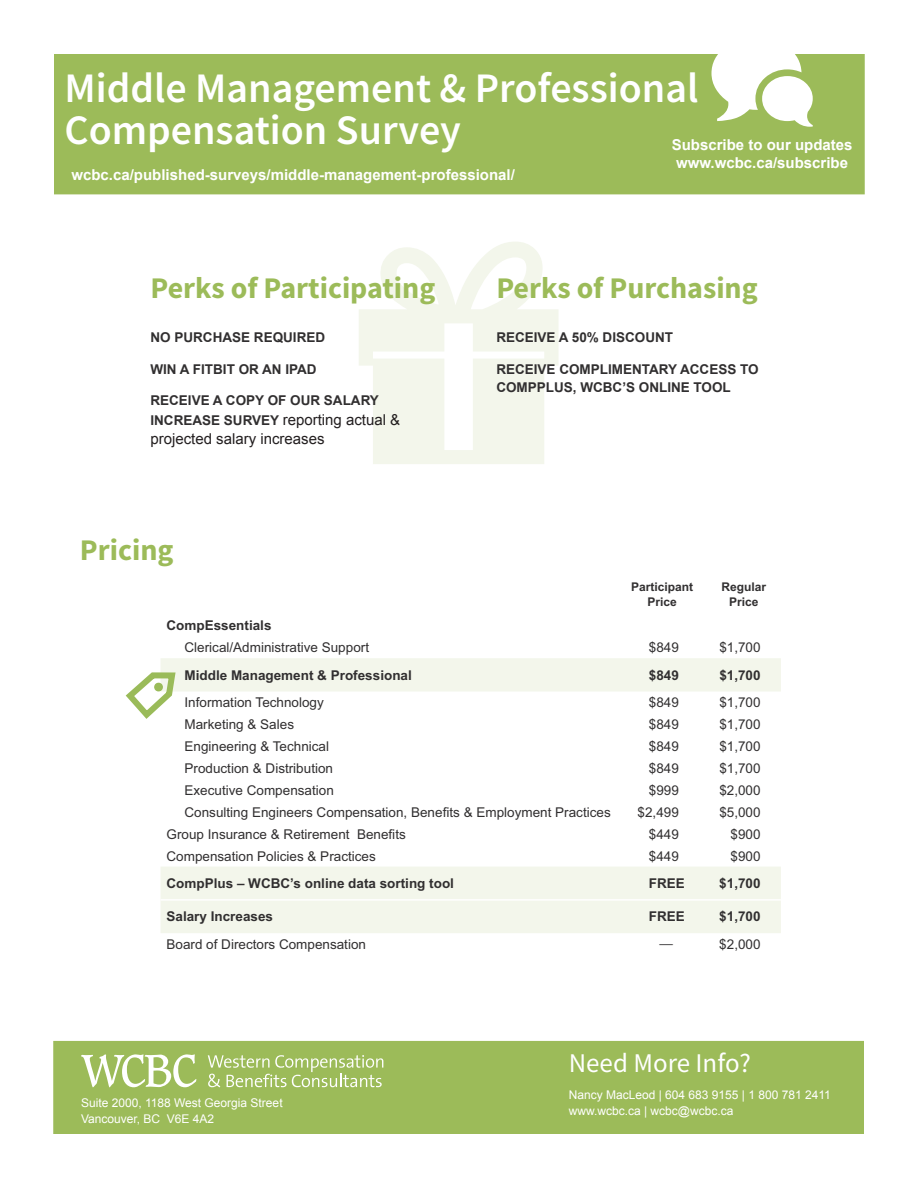
<style>
.page{position:relative;width:918px;height:1188px;background:#fff}
.page>*{position:absolute;margin:0;border:0;box-sizing:border-box;transform-origin:0 0}
.t1{font:600 42px/42px "Source Sans Pro";color:#fff}
.Heading_1{font:700 30px "Source Sans Pro";color:#9cbb59}
.t2{font:27px "Source Sans Pro";color:#fff}
.t3{font:700 15px/18px "Arial";color:#fff}
.Part1{font:15px/19.5px "Arial";color:#231f20}
.t4{font:13.5px/21.9px "Arial";color:#312f30}
.Part1-2{font:700 13.5px/18px "Arial";color:#312f30}
.t5{font:13.5px "Candara";color:#312f30}
.t6{font:12px/16.5px "Arial";color:#fff}
.t7{font:700 12px/15px "Arial";color:#312f30;text-align:center}
.s1{font-weight:700;font-size:13.5px;color:#312f30}
.s2{font-weight:700}
</style>
<div class="page">
<div style="left:53px;top:1041px;width:811px;height:93px;background:#9cbb59"></div>
<div style="left:54px;top:54px;width:811px;height:140px;background:#9cbb59"></div>
<svg style="left:208px;top:1055px;width:175px;height:32px"></svg>
<svg style="left:81px;top:1054px;width:115px;height:33px"></svg>
<svg style="left:359px;top:242px;width:200px;height:222px;fill:#f3f6eb"></svg>
<svg style="left:161px;top:658px;width:620px;height:275px"></svg>
<hr style="left:161px;top:899px;width:456px;height:2px;background:#fff">
<hr style="left:617px;top:899px;width:82px;height:2px;background:#fff">
<hr style="left:699px;top:899px;width:82px;height:2px;background:#fff">
<svg style="left:125px;top:669px;width:54px;height:54px"></svg>
<h1 class="t1" style="left:64px;top:67px;width:635px">Middle Management &amp; Professional<br>Compensation Survey</h1>
<p class="t3" style="left:672px;top:136px;width:182px">Subscribe to our updates www.wcbc.ca/subscribe</p>
<p class="t3" style="left:71px;top:166px;width:445px">wcbc.ca/published-surveys/middle-management-professional/</p>
<p class="Heading_1" style="left:150px;top:268px;width:286px">Perks of Participating</p>
<p class="Part1-2" style="left:150px;top:329px;width:176px">NO PURCHASE REQUIRED</p>
<p class="Part1-2" style="left:150px;top:360px;width:168px">WIN A FITBIT OR AN IPAD</p>
<p class="Part1-2" style="left:150px;top:392px;width:230px">RECEIVE A COPY OF OUR SALARY</p>
<p class="Part1" style="left:150px;top:410px;width:251px"><span class="s1">INCREASE SURVEY</span> reporting actual &amp; projected salary increases</p>
<p class="Heading_1" style="left:80px;top:530px;width:95px">Pricing</p>
<p class="t4" style="left:185px;top:615px;width:186px;text-indent:-18px"><span class="s2">CompEssentials<br></span>Clerical/Administrative Support</p>
<p class="Heading_1" style="left:496px;top:268px;width:263px">Perks of Purchasing</p>
<p class="Part1-2" style="left:496px;top:329px;width:178px">RECEIVE A 50% DISCOUNT</p>
<p class="Part1-2" style="left:496px;top:360px;width:264px">RECEIVE COMPLIMENTARY ACCESS TO<br>COMPPLUS, WCBC’S ONLINE TOOL</p>
<p class="t7" style="left:631px;top:579px;width:64px">Participant<br>Price</p>
<p class="t7" style="left:721px;top:579px;width:46px">Regular<br>Price</p>
<p class="t4" style="left:649px;top:637px;width:32px">$849</p>
<p class="t4" style="left:719px;top:637px;width:43px">$1,700</p>
<p class="Part1-2" style="left:185px;top:666px;width:229px">Middle Management &amp; Professional</p>
<p class="Part1-2" style="left:649px;top:666px;width:32px">$849</p>
<p class="Part1-2" style="left:719px;top:666px;width:43px">$1,700</p>
<p class="t4" style="left:185px;top:692px;width:141px">Information Technology</p>
<p class="t4" style="left:649px;top:692px;width:32px">$849</p>
<p class="t4" style="left:719px;top:692px;width:43px">$1,700</p>
<p class="t4" style="left:185px;top:714px;width:111px">Marketing &amp; Sales</p>
<p class="t4" style="left:649px;top:714px;width:32px">$849</p>
<p class="t4" style="left:719px;top:714px;width:43px">$1,700</p>
<p class="t4" style="left:185px;top:736px;width:146px">Engineering &amp; Technical</p>
<p class="t4" style="left:649px;top:736px;width:32px">$849</p>
<p class="t4" style="left:719px;top:736px;width:43px">$1,700</p>
<p class="t4" style="left:185px;top:757px;width:150px">Production &amp; Distribution</p>
<p class="t4" style="left:649px;top:757px;width:32px">$849</p>
<p class="t4" style="left:719px;top:757px;width:43px">$1,700</p>
<p class="t4" style="left:185px;top:779px;width:151px">Executive Compensation</p>
<p class="t4" style="left:649px;top:779px;width:32px">$999</p>
<p class="t4" style="left:719px;top:779px;width:43px">$2,000</p>
<p class="t4" style="left:185px;top:801px;width:428px">Consulting Engineers Compensation, Benefits &amp; Employment Practices</p>
<p class="t4" style="left:638px;top:801px;width:43px">$2,499</p>
<p class="t4" style="left:719px;top:801px;width:43px">$5,000</p>
<p class="t4" style="left:167px;top:823px;width:241px">Group Insurance &amp; Retirement Benefits</p>
<p class="t4" style="left:649px;top:823px;width:32px">$449</p>
<p class="t4" style="left:731px;top:823px;width:32px">$900</p>
<p class="t4" style="left:167px;top:845px;width:211px">Compensation Policies &amp; Practices</p>
<p class="t4" style="left:649px;top:845px;width:32px">$449</p>
<p class="t4" style="left:731px;top:845px;width:32px">$900</p>
<p class="Part1-2" style="left:167px;top:875px;width:289px">CompPlus – WCBC’s online data sorting tool</p>
<p class="Part1-2" style="left:649px;top:875px;width:38px">FREE</p>
<p class="Part1-2" style="left:719px;top:875px;width:43px">$1,700</p>
<p class="Part1-2" style="left:167px;top:908px;width:108px">Salary Increases</p>
<p class="Part1-2" style="left:649px;top:908px;width:38px">FREE</p>
<p class="Part1-2" style="left:719px;top:908px;width:43px">$1,700</p>
<p class="t4" style="left:167px;top:933px;width:201px">Board of Directors Compensation</p>
<p class="t5" style="left:659px;top:936px;width:15px">—</p>
<p class="t4" style="left:719px;top:933px;width:43px">$2,000</p>
<p class="t6" style="left:81px;top:1095px;width:203px">Suite 2000, 1188 West Georgia Street<br>Vancouver, BC V6E 4A2</p>
<h3 class="t2" style="left:569px;top:1045px;width:184px">Need More Info?</h3>
<p class="t6" style="left:569px;top:1087px;width:264px">Nancy MacLeod | 604 683 9155 | 1 800 781 2411 www.wcbc.ca | wcbc@wcbc.ca</p>
</div>
